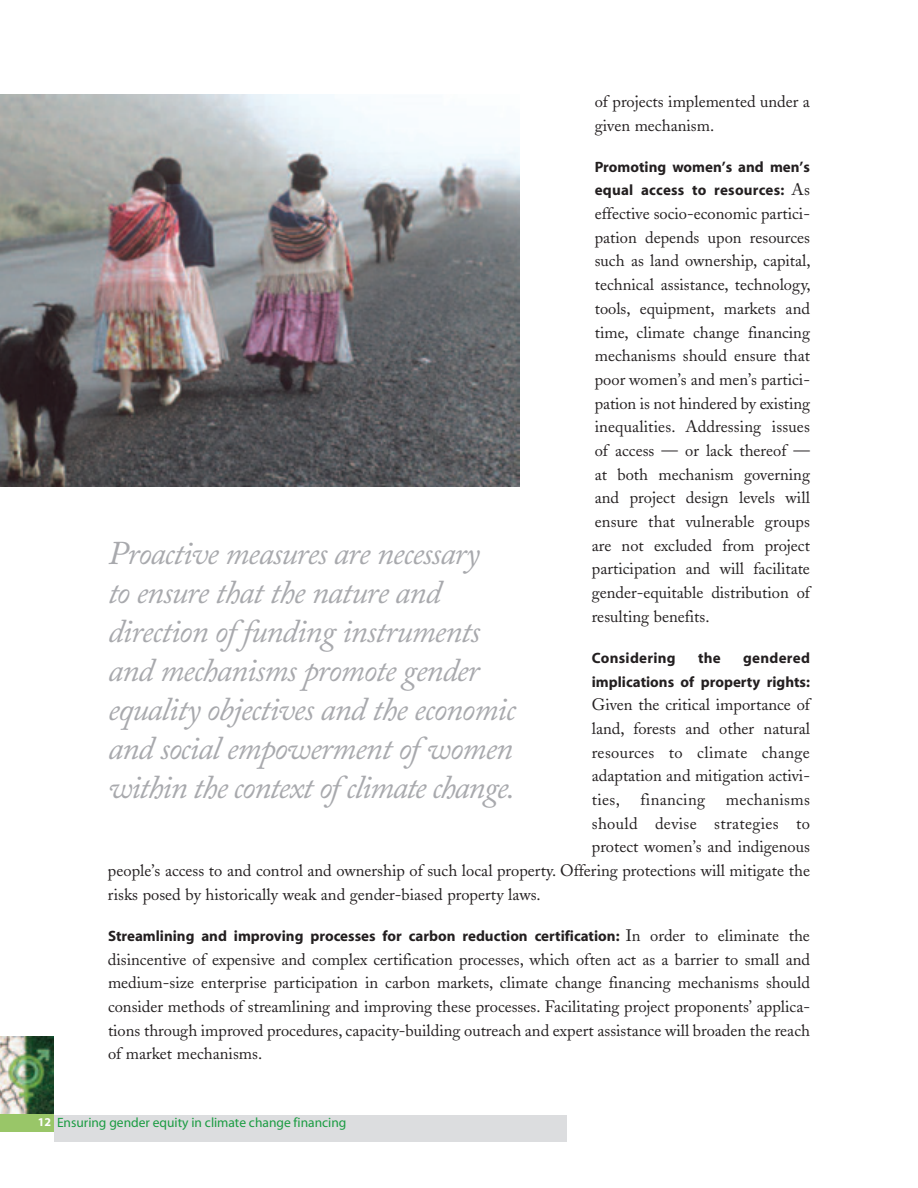
<style>
.page{position:relative;width:918px;height:1188px;background:#fff}
.page>*{position:absolute;margin:0;border:0;box-sizing:border-box;transform-origin:0 0}
.t1{font:italic 33px/39px "Adobe Caslon Pro";letter-spacing:-.03em;color:#a8a9ad}
.t2{font:16.5px/23.7px "Adobe Caslon";color:#231f20;text-align:justify}
.t3{font:16.5px "Adobe Caslon";letter-spacing:.02em;color:#231f20}
.t4{font:700 15px/23.7px "Myriad";color:#231f20}
.t5{font:700 15px "Myriad";letter-spacing:.02em;color:#231f20}
.t6{font:13.5px "Myriad";color:#1b9c42}
.s1{font-family:"Adobe Caslon";font-weight:400;font-size:16.5px}
.s2{font-weight:700;font-size:12px;color:#fff}
</style>
<div class="page">
<div style="left:54px;top:1115px;width:513px;height:27px;background:#dcdddf"></div>
<img style="left:0;top:1037px;width:54px;height:78px">
<div style="left:0;top:1115px;width:54px;height:17px;background:#99c668"></div>
<img style="left:0;top:94px;width:520px;height:392px">
<p class="t2" style="left:595px;top:91px;width:217px">of projects implemented under a given mechanism.</p>
<p class="t4" style="left:595px;top:156px;width:217px">Promoting women’s and men’s equal access to resources: <span class="s1">As</span></p>
<p class="t2" style="left:592px;top:204px;width:220px">effective socio-economic partici&shy;pation depends upon resources such as land ownership, capital, technical assistance, technology, tools, equipment, markets and time, climate change financing mechanisms should ensure that poor women’s and men’s partici&shy;pation is not hindered by existing inequalities. Addressing issues of access — or lack thereof — at both mechanism governing and project design levels will ensure that vulnerable groups are not excluded from project participation and will facilitate gender-equitable distribution of resulting benefits.</p>
<p class="t5" style="left:592px;top:652px;width:85px">Considering</p>
<p class="t4" style="left:698px;top:647px;width:24px">the</p>
<h1 class="t1" style="left:108px;top:539px;width:409px">Proactive measures are necessary<br>to ensure that the nature and direction of funding instruments and mechanisms promote gender equality objectives and the economic and social empowerment of women within the context of climate change.</h1>
<p class="t4" style="left:592px;top:647px;width:220px;text-align:right">gendered<br>implications of property rights:</p>
<p class="t2" style="left:592px;top:695px;width:220px">Given the critical importance of land, forests and other natural resources to climate change adaptation and mitigation activi&shy;ties, financing</p>
<p class="t3" style="left:726px;top:793px;width:86px">mechanisms</p>
<p class="t3" style="left:592px;top:817px;width:220px">should devise strategies to</p>
<p class="t2" style="left:592px;top:837px;width:220px">protect women’s and indigenous</p>
<p class="t2" style="left:108px;top:861px;width:704px">people’s access to and control and ownership of such local property. Offering protections will mitigate the</p>
<p class="t2" style="left:108px;top:884px;width:434px">risks posed by historically weak and gender-biased property laws.</p>
<p class="t4" style="left:108px;top:925px;width:704px">Streamlining and improving processes for carbon reduction certification: <span class="s1">In order to eliminate the</span></p>
<p class="t2" style="left:108px;top:949px;width:704px">disincentive of expensive and complex certification processes, which often act as a barrier to small and medium-size enterprise participation in carbon markets, climate change financing mechanisms should consider methods of streamlining and improving these processes. Facilitating project proponents’ applica&shy;tions through improved procedures, capacity-building outreach and expert assistance will broaden the reach of market mechanisms.</p>
<p class="t6" style="left:38px;top:1118px;width:310px"><span class="s2">12</span> Ensuring gender equity in climate change financing</p>
</div>
